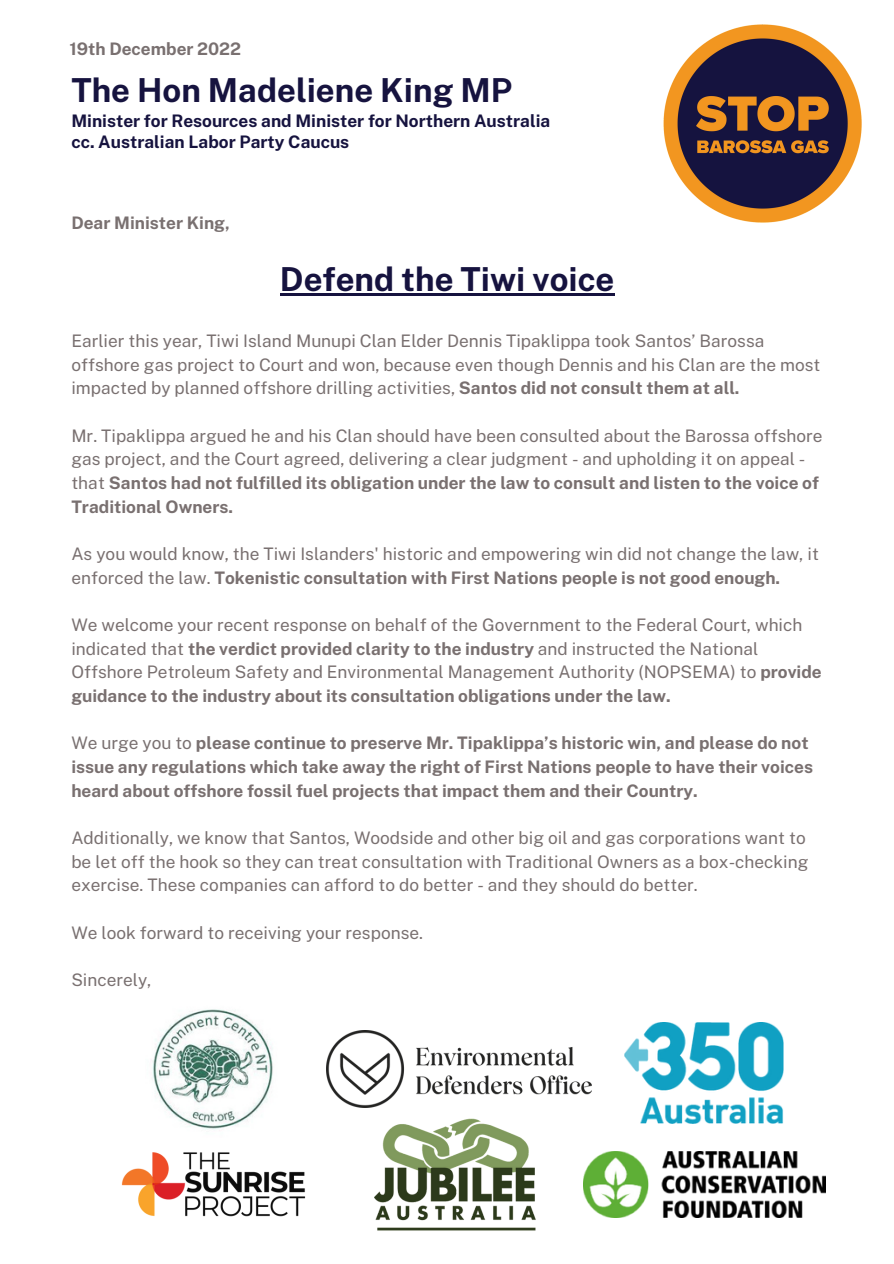
<style>
.page{position:relative;width:894px;height:1264px;background:#fff}
.page>*{position:absolute;margin:0;border:0;box-sizing:border-box;transform-origin:0 0}
.t1{font:700 33px "Public Sans";color:#16133f}
.t2{font:17.25px/23.7px "Public Sans";color:#797070}
.t3{font:700 17.25px/23.7px "Public Sans";color:#797070}
.t4{font:700 17.25px/21.5px "Public Sans";color:#16133f}
.s1{font-weight:700}
.s2{font-weight:400}
</style>
<div class="page">
<img style="left:663px;top:24px;width:199px;height:199px">
<img style="left:152px;top:1009px;width:121px;height:120px">
<img style="left:121px;top:1152px;width:185px;height:65px">
<img style="left:326px;top:1030px;width:265px;height:77px">
<img style="left:374px;top:1100px;width:163px;height:131px">
<img style="left:624px;top:1022px;width:159px;height:101px">
<img style="left:583px;top:1151px;width:242px;height:66px">
<hr style="left:280px;top:293px;width:334px;height:3px;background:#16133f">
<p class="t3" style="left:69px;top:37px;width:173px">19th December 2022</p>
<h1 class="t1" style="left:71px;top:71px;width:442px">The Hon Madeliene King MP</h1>
<p class="t4" style="left:71px;top:110px;width:480px">Minister for Resources and Minister for Northern Australia cc. Australian Labor Party Caucus</p>
<p class="t3" style="left:71px;top:211px;width:160px">Dear Minister King,</p>
<h1 class="t1" style="left:280px;top:260px;width:336px">Defend the Tiwi voice</h1>
<p class="t2" style="left:71px;top:329px;width:750px">Earlier this year, Tiwi Island Munupi Clan Elder Dennis Tipaklippa took Santos’ Barossa offshore gas project to Court and won, because even though Dennis and his Clan are the most impacted by planned offshore drilling activities, <span class="s1">Santos did not consult them at all.</span></p>
<p class="t2" style="left:71px;top:423px;width:752px">Mr. Tipaklippa argued he and his Clan should have been consulted about the Barossa offshore gas project, and the Court agreed, delivering a clear judgment - and upholding it on appeal - that <span class="s1">Santos had not fulfilled its obligation under the law to consult and listen to the voice of Traditional Owners.</span></p>
<p class="t2" style="left:71px;top:542px;width:748px">As you would know, the Tiwi Islanders' historic and empowering win did not change the law, it enforced the law. <span class="s1">Tokenistic consultation with First Nations people is not good enough.</span></p>
<p class="t2" style="left:71px;top:613px;width:751px">We welcome your recent response on behalf of the Government to the Federal Court, which indicated that <span class="s1">the verdict provided clarity to the industry</span> and instructed the National Offshore Petroleum Safety and Environmental Management Authority (NOPSEMA) to <span class="s1">provide guidance to the industry about its consultation obligations under the law.</span></p>
<p class="t3" style="left:71px;top:731px;width:743px"><span class="s2">We urge you to</span> please continue to preserve Mr. Tipaklippa’s historic win, and please do not issue any regulations which take away the right of First Nations people to have their voices heard about offshore fossil fuel projects that impact them and their Country.</p>
<p class="t2" style="left:71px;top:825px;width:738px">Additionally, we know that Santos, Woodside and other big oil and gas corporations want to be let off the hook so they can treat consultation with Traditional Owners as a box-checking exercise. These companies can afford to do better - and they should do better.</p>
<p class="t2" style="left:71px;top:920px;width:353px">We look forward to receiving your response.</p>
<p class="t2" style="left:71px;top:967px;width:82px">Sincerely,</p>
</div>
